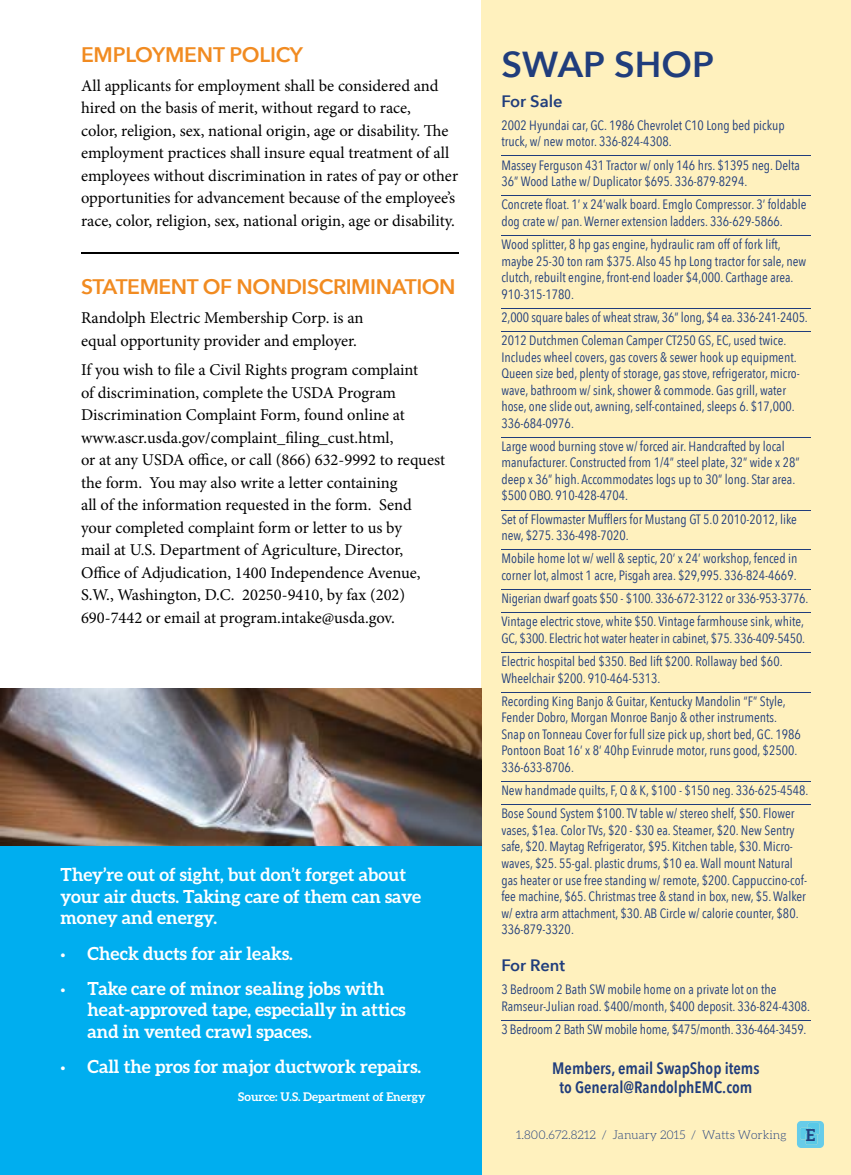
<style>
.page{position:relative;width:851px;height:1175px;background:#fff}
.page>*{position:absolute;margin:0;border:0;box-sizing:border-box;transform-origin:0 0}
.t1{font:600 36px "Avenir Next";color:#203d7c}
.t2{font:600 21px "Avenir Next";letter-spacing:-.02em;color:#f18b21}
.t3{font:700 18px/21.6px "Aleo";color:#fff}
.t4{font:16.5px/22.5px "Minion Pro";color:#000}
.t5{font:600 16.5px/19.5px "Avenir Next Condensed";color:#203d7c;text-align:center}
.t6{font:600 16.5px "Avenir Next";color:#203d7c}
.t7{font:13.5px/16.5px "Avenir Next Condensed";color:#203d7c}
.t8{font:300 12px "Aleo";color:#203d7c}
.t9{font:700 12px "Aleo";color:#fff}
.s1{font-family:"Myriad Pro";font-weight:400}
.s2{font-weight:700;font-size:16.5px}
</style>
<div class="page">
<div style="left:482px;top:0;width:368px;height:1174px;background:#fff1be"></div>
<hr style="left:501px;top:156px;width:309px;height:1px;background:#203d7c">
<hr style="left:501px;top:195px;width:309px;height:1px;background:#203d7c">
<hr style="left:501px;top:235px;width:309px;height:1px;background:#203d7c">
<hr style="left:501px;top:308px;width:309px;height:1px;background:#203d7c">
<hr style="left:501px;top:331px;width:309px;height:1px;background:#203d7c">
<hr style="left:501px;top:437px;width:309px;height:1px;background:#203d7c">
<hr style="left:501px;top:510px;width:309px;height:1px;background:#203d7c">
<hr style="left:501px;top:549px;width:309px;height:1px;background:#203d7c">
<hr style="left:501px;top:589px;width:309px;height:1px;background:#203d7c">
<hr style="left:501px;top:612px;width:309px;height:1px;background:#203d7c">
<hr style="left:501px;top:652px;width:309px;height:1px;background:#203d7c">
<hr style="left:501px;top:692px;width:309px;height:1px;background:#203d7c">
<hr style="left:501px;top:781px;width:309px;height:1px;background:#203d7c">
<hr style="left:501px;top:804px;width:309px;height:1px;background:#203d7c">
<hr style="left:501px;top:1020px;width:309px;height:1px;background:#203d7c">
<div style="left:0;top:845px;width:482px;height:329px;background:#00aeef"></div>
<img style="left:0;top:688px;width:482px;height:157px">
<hr style="left:81px;top:252px;width:377px;height:2px;background:#000">
<svg style="left:797px;top:1121px;width:26px;height:26px"></svg>
<h2 class="t2" style="left:81px;top:41px;width:223px">EMPLOYMENT POLICY</h2>
<p class="t4" style="left:81px;top:74px;width:378px">All applicants for employment shall be considered and hired on the basis of merit, without regard to race,<br>color, religion, sex, national origin, age or disability. The employment practices shall insure equal treatment of all employees without discrimination in rates of pay or other opportunities for advancement because of the employee’s race, color, religion, sex, national origin, age or disability.</p>
<h2 class="t2" style="left:81px;top:274px;width:376px">STATEMENT OF NONDISCRIMINATION</h2>
<p class="t4" style="left:81px;top:307px;width:284px">Randolph Electric Membership Corp. is an equal opportunity provider and employer.</p>
<p class="t4" style="left:81px;top:359px;width:365px">If you wish to file a Civil Rights program complaint<br>of discrimination, complete the USDA Program Discrimination Complaint Form, found online at www.ascr.usda.gov/complaint_filing_cust.html,<br>or at any USDA office, or call (866) 632-9992 to request the form. You may also write a letter containing<br>all of the information requested in the form. Send your completed complaint form or letter to us by<br>mail at U.S. Department of Agriculture, Director, Office of Adjudication, 1400 Independence Avenue, S.W., Washington, D.C. 20250-9410, by fax (202)<br>690-7442 or email at program.intake@usda.gov.</p>
<h3 class="t3" style="left:60px;top:863px;width:362px">They’re out of sight, but don’t forget about your air ducts. Taking care of them can save money and energy.</h3>
<h3 class="t3" style="left:60px;top:942px;width:234px"><span class="s1">•</span> Check ducts for air leaks.</h3>
<h3 class="t3" style="left:87px;top:977px;width:320px;text-indent:-27px"><span class="s1">•</span> Take care of minor sealing jobs with heat-approved tape, especially in attics and in vented crawl spaces.</h3>
<h3 class="t3" style="left:60px;top:1055px;width:362px"><span class="s1">•</span> Call the pros for major ductwork repairs.</h3>
<p class="t9" style="left:238px;top:1089px;width:189px">Source: U.S. Department of Energy</p>
<h1 class="t1" style="left:501px;top:42px;width:214px">SWAP SHOP</h1>
<p class="t6" style="left:501px;top:91px;width:63px">For Sale</p>
<p class="t7" style="left:501px;top:117px;width:285px">2002 Hyundai car, GC. 1986 Chevrolet C10 Long bed pickup truck, w/ new motor. 336-824-4308.</p>
<p class="t7" style="left:501px;top:156px;width:300px">Massey Ferguson 431 Tractor w/ only 146 hrs. $1395 neg. Delta<br>36” Wood Lathe w/ Duplicator $695. 336-879-8294.</p>
<p class="t7" style="left:501px;top:196px;width:307px">Concrete float. 1’ x 24’walk board. Emglo Compressor. 3’ foldable dog crate w/ pan. Werner extension ladders. 336-629-5866.</p>
<p class="t7" style="left:501px;top:236px;width:306px">Wood splitter, 8 hp gas engine, hydraulic ram off of fork lift, maybe 25-30 ton ram $375. Also 45 hp Long tractor for sale, new clutch, rebuilt engine, front-end loader $4,000. Carthage area.<br>910-315-1780.</p>
<p class="t7" style="left:501px;top:305px;width:308px;line-height:23.2px">2,000 square bales of wheat straw, 36” long, $4 ea. 336-241-2405.<br>2012 Dutchmen Coleman Camper CT250 GS, EC, used twice.</p>
<p class="t7" style="left:501px;top:348px;width:300px">Includes wheel covers, gas covers &amp; sewer hook up equipment.<br>Queen size bed, plenty of storage, gas stove, refrigerator, micro&shy;wave, bathroom w/ sink, shower &amp; commode. Gas grill, water hose, one slide out, awning, self-contained, sleeps 6. $17,000.<br>336-684-0976.</p>
<p class="t7" style="left:501px;top:438px;width:300px">Large wood burning stove w/ forced air. Handcrafted by local manufacturer. Constructed from 1/4” steel plate, 32” wide x 28” deep x 36” high. Accommodates logs up to 30” long. Star area. $500 OBO. 910-428-4704.</p>
<p class="t7" style="left:501px;top:510px;width:297px">Set of Flowmaster Mufflers for Mustang GT 5.0 2010-2012, like new, $275. 336-498-7020.</p>
<p class="t7" style="left:501px;top:550px;width:297px">Mobile home lot w/ well &amp; septic, 20’ x 24’ workshop, fenced in corner lot, almost 1 acre, Pisgah area. $29,995. 336-824-4669.</p>
<p class="t7" style="left:501px;top:587px;width:308px;line-height:23.2px">Nigerian dwarf goats $50 - $100. 336-672-3122 or 336-953-3776.<br>Vintage electric stove, white $50. Vintage farmhouse sink, white,</p>
<p class="t7" style="left:501px;top:626px;width:305px;line-height:23.2px">GC, $300. Electric hot water heater in cabinet, $75. 336-409-5450.<br>Electric hospital bed $350. Bed lift $200. Rollaway bed $60.</p>
<p class="t7" style="left:501px;top:666px;width:286px;line-height:23.2px">Wheelchair $200. 910-464-5313.<br>Recording King Banjo &amp; Guitar, Kentucky Mandolin “F” Style,</p>
<p class="t7" style="left:501px;top:709px;width:301px">Fender Dobro, Morgan Monroe Banjo &amp; other instruments.<br>Snap on Tonneau Cover for full size pick up, short bed, GC. 1986<br>Pontoon Boat 16’ x 8’ 40hp Evinrude motor, runs good, $2500.<br>336-633-8706.</p>
<p class="t7" style="left:501px;top:779px;width:308px;line-height:23.2px">New handmade quilts, F, Q &amp; K, $100 - $150 neg. 336-625-4548.<br>Bose Sound System $100. TV table w/ stereo shelf, $50. Flower</p>
<p class="t7" style="left:501px;top:822px;width:307px">vases, $1ea. Color TVs, $20 - $30 ea. Steamer, $20. New Sentry safe, $20. Maytag Refrigerator, $95. Kitchen table, $30. Micro&shy;waves, $25. 55-gal. plastic drums, $10 ea. Wall mount Natural gas heater or use free standing w/ remote, $200. Cappuccino-cof&shy;fee machine, $65. Christmas tree &amp; stand in box, new, $5. Walker w/ extra arm attachment, $30. AB Circle w/ calorie counter, $80.<br>336-879-3320.</p>
<p class="t6" style="left:501px;top:955px;width:65px">For Rent</p>
<p class="t7" style="left:501px;top:981px;width:310px">3 Bedroom 2 Bath SW mobile home on a private lot on the<br>Ramseur-Julian road. $400/month, $400 deposit. 336-824-4308.</p>
<p class="t7" style="left:501px;top:1020px;width:306px">3 Bedroom 2 Bath SW mobile home, $475/month. 336-464-3459.</p>
<p class="t5" style="left:552px;top:1058px;width:209px">Members, email SwapShop items to General@RandolphEMC.com</p>
<p class="t8" style="left:516px;top:1128px;width:300px">1.800.672.8212 / January 2015 / Watts Working <span class="s2">E</span></p>
</div>
